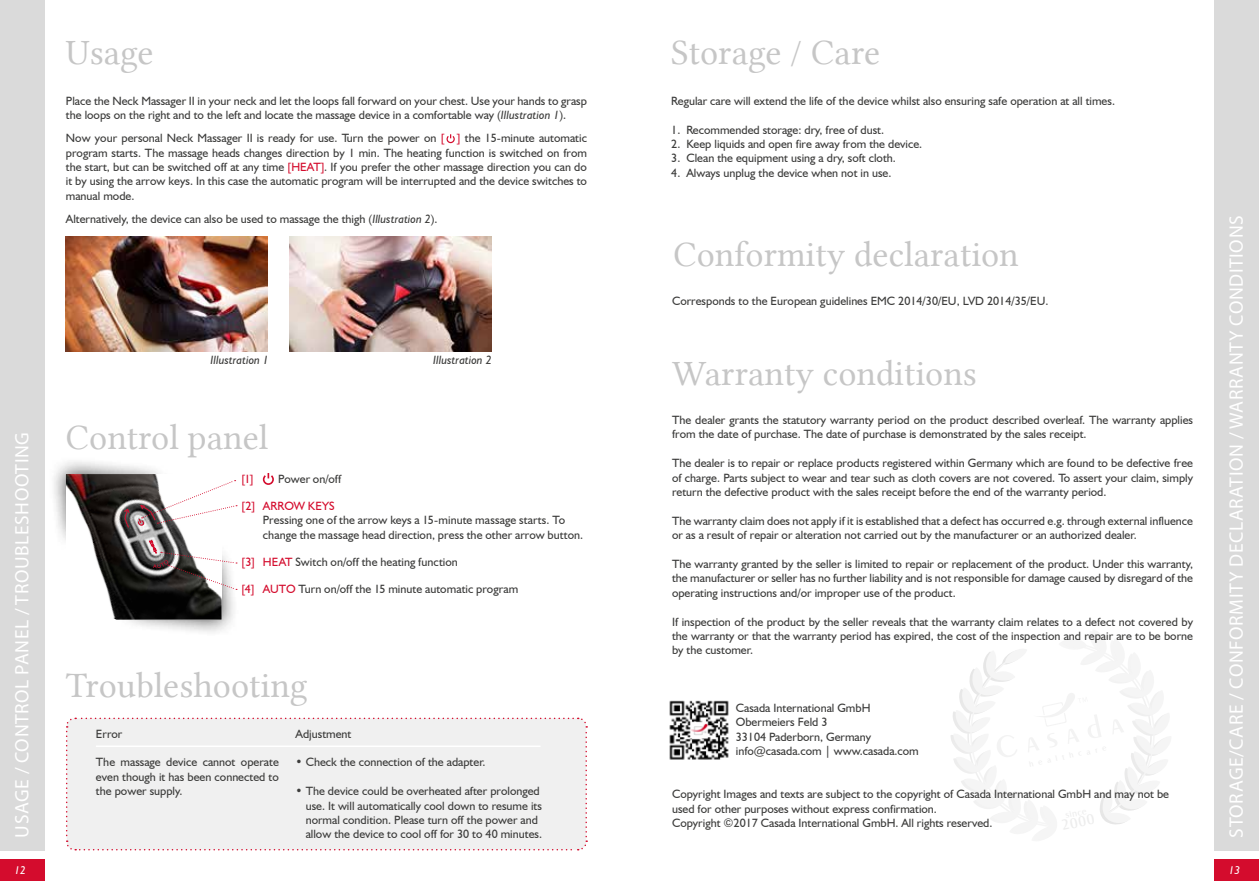
<style>
.page{position:relative;width:1259px;height:893px;background:#fff}
.page>*{position:absolute;margin:0;border:0;box-sizing:border-box;transform-origin:0 0}
.t1{font:36px "Lin Libertine";color:#c6c6c6}
.t2{font:19.5px "Myriad Pro";letter-spacing:.03em;color:#fff}
.t3{font:12px/14.4px "Humanist 521 BT";color:#3c3c3b}
.t4{font:italic 12px "Humanist 521 BT";color:#3c3c3b}
.t5{font:12px "Humanist 521 BT";letter-spacing:.015em;color:#d40c2d}
.t6{font:italic 11.25px "Humanist 521 BT";color:#fff}
.s1{font-style:italic}
.s2{color:#d40c2d}
</style>
<div class="page">
<div style="left:0;top:859px;width:45px;height:21px;background:#d40c2d"></div>
<div style="left:1214px;top:859px;width:45px;height:21px;background:#d40c2d"></div>
<div style="left:1214px;top:0;width:45px;height:850px;background:#dadada"></div>
<div style="left:0;top:0;width:45px;height:850px;background:#dadada"></div>
<div style="left:66px;top:717px;width:522px;height:134px;background:#f0f0f0"></div>
<hr style="left:96px;top:745px;width:444px;height:2px;background:#fff">
<svg style="left:951px;top:633px;width:216px;height:207px"></svg>
<svg style="left:262px;top:473px;width:12px;height:12px"></svg>
<div style="left:115px;top:542px;width:124px;height:95px;background:#000;opacity:.9"></div>
<div style="left:48px;top:456px;width:125px;height:95px;background:#000;opacity:.9"></div>
<svg style="left:66px;top:474px;width:171px;height:146px"></svg>
<svg style="left:446px;top:134px;width:9px;height:10px"></svg>
<img style="left:66px;top:237px;width:202px;height:114px">
<img style="left:289px;top:237px;width:203px;height:115px">
<img style="left:669px;top:700px;width:60px;height:60px">
<h1 class="t1" style="left:66px;top:32px;width:89px">Usage</h1>
<p class="t3" style="left:66px;top:93px;width:522px">Place the Neck Massager II in your neck and let the loops fall forward on your chest. Use your hands to grasp the loops on the right and to the left and locate the massage device in a comfortable way (<span class="s1">Illustration 1</span>).</p>
<p class="t3" style="left:66px;top:131px;width:522px;text-align:justify">Now your personal Neck Massager II is ready for use. Turn the power on <span class="s2">[ ]</span> the 15-minute automatic program starts. The massage heads changes direction by 1 min. The heating function is switched on from the start, but can be switched off at any time <span class="s2">[HEAT]</span>. If you prefer the other massage direction you can do it by using the arrow keys. In this case the automatic program will be interrupted and the device switches to manual mode.</p>
<p class="t3" style="left:66px;top:211px;width:373px">Alternatively, the device can also be used to massage the thigh (<span class="s1">Illustration 2</span>).</p>
<h2 class="t2" style="left:10px;top:837px;width:407px;rotate:-90deg">USAGE / CONTROL PANEL / TROUBLESHOOTING</h2>
<p class="t4" style="left:210px;top:352px;width:60px">Illustration 1</p>
<p class="t4" style="left:433px;top:352px;width:60px">Illustration 2</p>
<h1 class="t1" style="left:66px;top:417px;width:204px">Control panel</h1>
<p class="t5" style="left:242px;top:471px;width:14px">[1]</p>
<p class="t3" style="left:278px;top:471px;width:65px">Power on/off</p>
<p class="t5" style="left:242px;top:498px;width:95px">[2] ARROW KEYS</p>
<p class="t3" style="left:263px;top:513px;width:322px">Pressing one of the arrow keys a 15-minute massage starts. To change the massage head direction, press the other arrow button.</p>
<p class="t3" style="left:242px;top:554px;width:218px"><span class="s2">[3] HEAT</span> Switch on/off the heating function</p>
<p class="t3" style="left:242px;top:581px;width:278px"><span class="s2">[4] AUTO</span> Turn on/off the 15 minute automatic program</p>
<h1 class="t1" style="left:66px;top:665px;width:243px">Troubleshooting</h1>
<p class="t3" style="left:296px;top:726px;width:57px">Adjustment</p>
<p class="t3" style="left:296px;top:755px;width:191px">• Check the connection of the adapter.</p>
<p class="t3" style="left:306px;top:784px;width:238px;text-indent:-10px">• The device could be overheated after prolonged use. It will automatically cool down to resume its normal condition. Please turn off the power and allow the device to cool off for 30 to 40 minutes.</p>
<p class="t3" style="left:96px;top:726px;width:28px">Error</p>
<p class="t3" style="left:96px;top:755px;width:184px;text-align:justify">The massage device cannot operate even though it has been connected to the power supply.</p>
<h1 class="t1" style="left:671px;top:32px;width:210px">Storage / Care</h1>
<p class="t3" style="left:671px;top:93px;width:445px">Regular care will extend the life of the device whilst also ensuring safe operation at all times.</p>
<p class="t3" style="left:671px;top:122px;width:214px">1. Recommended storage: dry, free of dust.</p>
<p class="t3" style="left:671px;top:136px;width:252px">2. Keep liquids and open fire away from the device.</p>
<p class="t3" style="left:671px;top:151px;width:226px">3. Clean the equipment using a dry, soft cloth.</p>
<p class="t3" style="left:671px;top:165px;width:222px">4. Always unplug the device when not in use.</p>
<h1 class="t1" style="left:673px;top:234px;width:347px">Conformity declaration</h1>
<p class="t3" style="left:672px;top:293px;width:378px">Corresponds to the European guidelines EMC 2014/30/EU, LVD 2014/35/EU.</p>
<h1 class="t1" style="left:672px;top:353px;width:306px">Warranty conditions</h1>
<p class="t3" style="left:672px;top:412px;width:522px">The dealer grants the statutory warranty period on the product described overleaf. The warranty applies from the date of purchase. The date of purchase is demonstrated by the sales receipt.</p>
<p class="t3" style="left:672px;top:456px;width:522px;text-align:justify">The dealer is to repair or replace products registered within Germany which are found to be defective free of charge. Parts subject to wear and tear such as cloth covers are not covered. To assert your claim, simply return the defective product with the sales receipt before the end of the warranty period.</p>
<p class="t3" style="left:672px;top:513px;width:522px">The warranty claim does not apply if it is established that a defect has occurred e.g. through external influence or as a result of repair or alteration not carried out by the manufacturer or an authorized dealer.</p>
<p class="t3" style="left:672px;top:556px;width:522px;text-align:justify">The warranty granted by the seller is limited to repair or replacement of the product. Under this warranty, the manufacturer or seller has no further liability and is not responsible for damage caused by disregard of the operating instructions and/or improper use of the product.</p>
<p class="t3" style="left:672px;top:614px;width:522px;text-align:justify">If inspection of the product by the seller reveals that the warranty claim relates to a defect not covered by the warranty or that the warranty period has expired, the cost of the inspection and repair are to be borne by the customer.</p>
<p class="t3" style="left:736px;top:700px;width:184px">Casada International GmbH<br>Obermeiers Feld 3<br>33104 Paderborn, Germany info@casada.com | www.casada.com</p>
<p class="t3" style="left:672px;top:787px;width:498px">Copyright Images and texts are subject to the copyright of Casada International GmbH and may not be used for other purposes without express confirmation.<br>Copyright ©2017 Casada International GmbH. All rights reserved.</p>
<h2 class="t2" style="left:1224px;top:837px;width:624px;rotate:-90deg">STORAGE/CARE / CONFORMITY DECLARATION / WARRANTY CONDITIONS</h2>
<p class="t6" style="left:15px;top:863px;width:13px">12</p>
<p class="t6" style="left:1228px;top:863px;width:13px">13</p>
</div>
